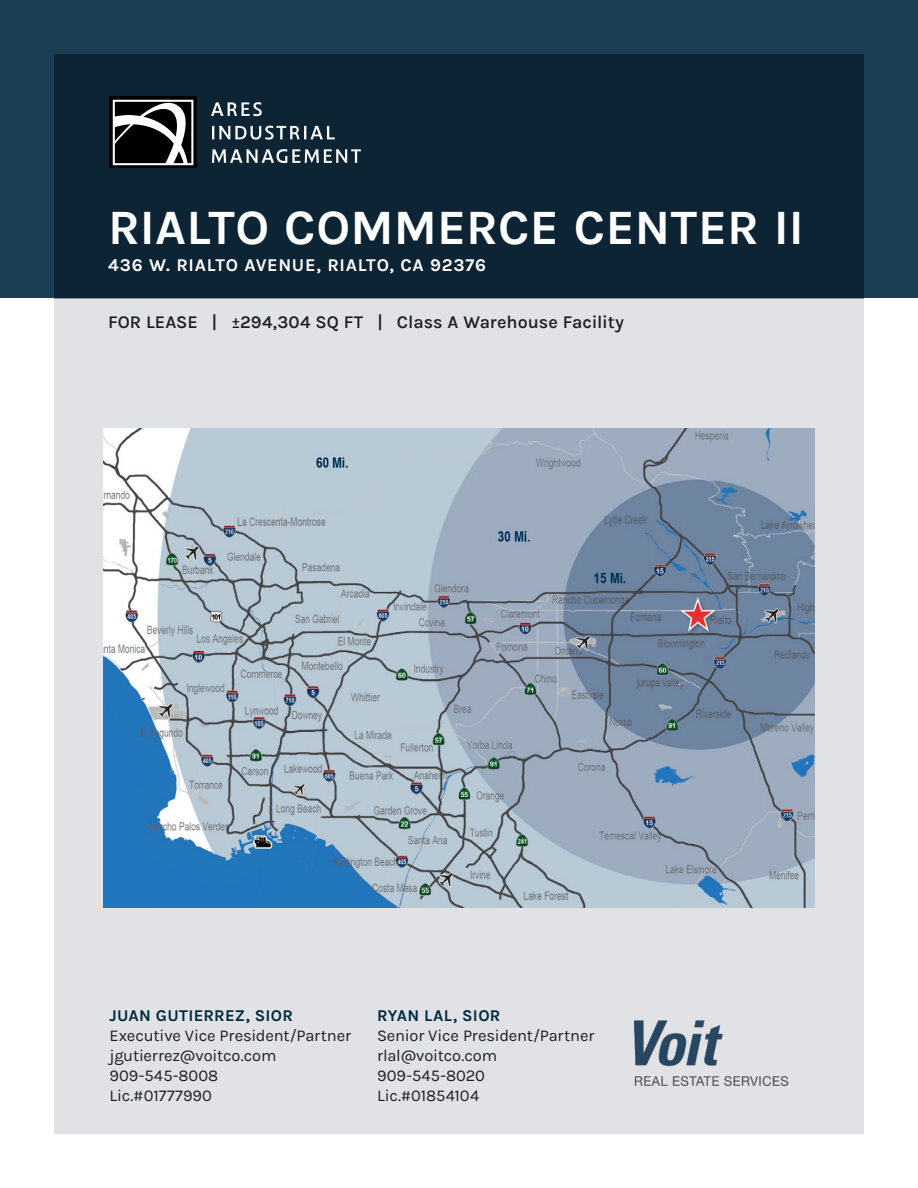
<style>
.page{position:relative;width:918px;height:1188px;background:#fff}
.page>*{position:absolute;margin:0;border:0;box-sizing:border-box;transform-origin:0 0}
.Masthead_Header_-_White{font:700 49.5px "Karla";letter-spacing:.005em;color:#fff}
.Masthead_-_Subhead_-_Black{font:600 18px "Karla";color:#231f20}
.Masthead_-_Subhead_-_White{font:700 18px "Karla";letter-spacing:.04em;color:#fff}
.Body_Copy_-_Black{font:16.5px/19.8px "Karla";letter-spacing:-.01em;color:#231f20}
.s1{font-weight:700;color:#002a41}
</style>
<div class="page">
<div style="left:54px;top:54px;width:810px;height:1080px;background:#e0e2e5"></div>
<img style="left:103px;top:429px;width:712px;height:478px">
<svg style="left:0;top:0;width:918px;height:298px;background:#102b3d"></svg>
<svg style="left:211px;top:102px;width:51px;height:14px"></svg>
<svg style="left:212px;top:126px;width:123px;height:14px;background:#5c6c76"></svg>
<svg style="left:212px;top:149px;width:149px;height:14px;background:#62717b"></svg>
<svg style="left:110px;top:97px;width:87px;height:71px"></svg>
<svg style="left:113px;top:99px;width:80px;height:66px;background:#585858"></svg>
<img style="left:634px;top:1020px;width:155px;height:66px">
<p class="Masthead_Header_-_White" style="left:108px;top:195px;width:697px">RIALTO COMMERCE CENTER II</p>
<p class="Masthead_-_Subhead_-_White" style="left:108px;top:253px;width:380px">436 W. RIALTO AVENUE, RIALTO, CA 92376</p>
<p class="Masthead_-_Subhead_-_Black" style="left:108px;top:310px;width:518px">FOR LEASE | ±294,304 SQ FT | Class A Warehouse Facility</p>
<p class="Body_Copy_-_Black" style="left:110px;top:1005px;width:243px"><span class="s1">JUAN GUTIERREZ, SIOR<br></span>Executive Vice President/Partner jgutierrez@voitco.com<br>909-545-8008</p>
<p class="Body_Copy_-_Black" style="left:110px;top:1085px;width:104px">Lic.#01777990</p>
<p class="Body_Copy_-_Black" style="left:377px;top:1005px;width:219px"><span class="s1">RYAN LAL, SIOR<br></span>Senior Vice President/Partner rlal@voitco.com<br>909-545-8020</p>
<p class="Body_Copy_-_Black" style="left:377px;top:1085px;width:104px">Lic.#01854104</p>
</div>
